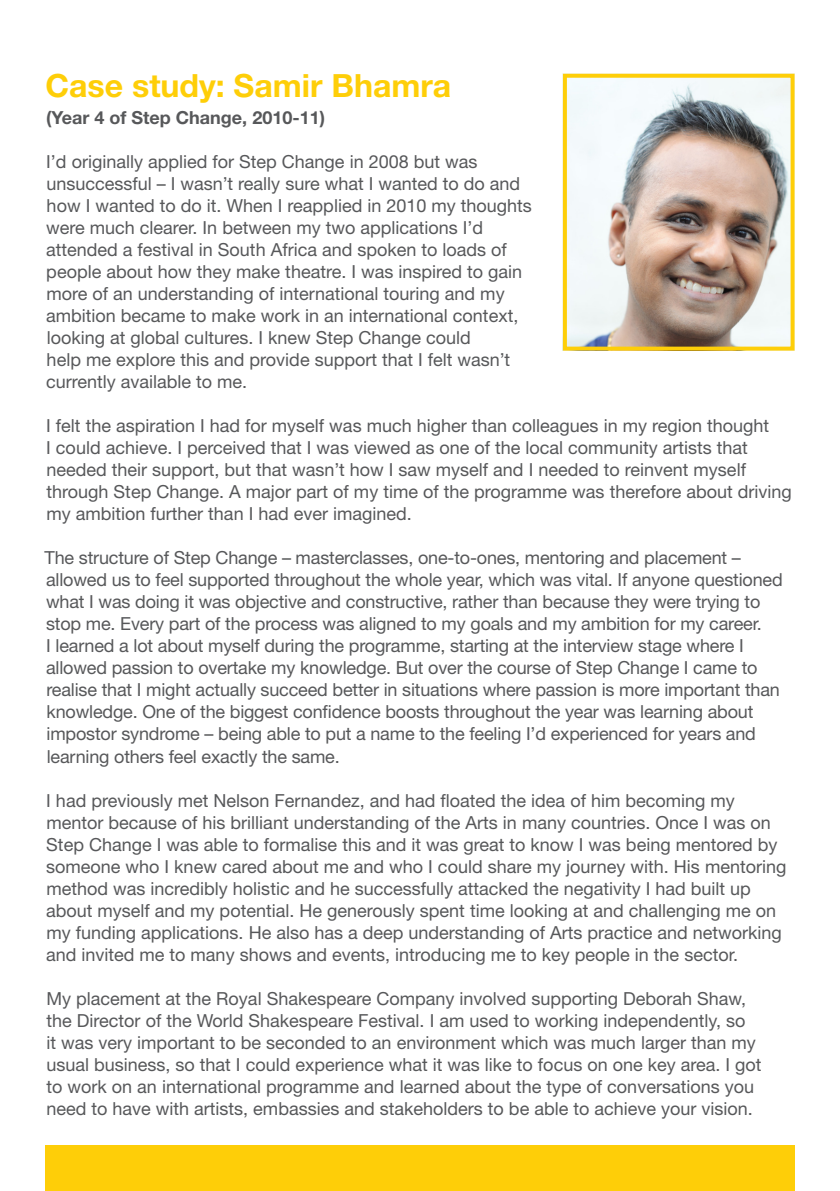
<style>
.page{position:relative;width:840px;height:1191px;background:#fff}
.page>*{position:absolute;margin:0;border:0;box-sizing:border-box;transform-origin:0 0}
.t1{font:700 32px "Helvetica Neue LT Std";color:#fece08}
.t2{font:18px/22px "Helvetica Neue LT Std";color:#57585a}
.t3{font:700 18px "Helvetica Neue LT Std";color:#57585a}
</style>
<div class="page">
<img style="left:567px;top:79px;width:222px;height:266px">
<div style="left:562px;top:74px;width:232px;height:276px;border:4px solid #fece08"></div>
<div style="left:45px;top:1145px;width:749px;height:46px;background:#fece08"></div>
<p class="t1" style="left:45px;top:65px;width:407px">Case study: Samir Bhamra</p>
<p class="t3" style="left:46px;top:107px;width:280px">(Year 4 of Step Change, 2010-11)</p>
<p class="t2" style="left:46px;top:151px;width:487px">I’d originally applied for Step Change in 2008 but was unsuccessful – I wasn’t really sure what I wanted to do and how I wanted to do it. When I reapplied in 2010 my thoughts were much clearer. In between my two applications I’d attended a festival in South Africa and spoken to loads of people about how they make theatre. I was inspired to gain more of an understanding of international touring and my ambition became to make work in an international context, looking at global cultures. I knew Step Change could<br>help me explore this and provide support that I felt wasn’t currently available to me.</p>
<p class="t2" style="left:46px;top:415px;width:746px">I felt the aspiration I had for myself was much higher than colleagues in my region thought<br>I could achieve. I perceived that I was viewed as one of the local community artists that needed their support, but that wasn’t how I saw myself and I needed to reinvent myself through Step Change. A major part of my time of the programme was therefore about driving my ambition further than I had ever imagined.</p>
<p class="t2" style="left:45px;top:547px;width:739px">The structure of Step Change – masterclasses, one-to-ones, mentoring and placement – allowed us to feel supported throughout the whole year, which was vital. If anyone questioned what I was doing it was objective and constructive, rather than because they were trying to stop me. Every part of the process was aligned to my goals and my ambition for my career.<br>I learned a lot about myself during the programme, starting at the interview stage where I allowed passion to overtake my knowledge. But over the course of Step Change I came to realise that I might actually succeed better in situations where passion is more important than knowledge. One of the biggest confidence boosts throughout the year was learning about impostor syndrome – being able to put a name to the feeling I’d experienced for years and learning others feel exactly the same.</p>
<p class="t2" style="left:46px;top:789px;width:741px">I had previously met Nelson Fernandez, and had floated the idea of him becoming my mentor because of his brilliant understanding of the Arts in many countries. Once I was on Step Change I was able to formalise this and it was great to know I was being mentored by someone who I knew cared about me and who I could share my journey with. His mentoring method was incredibly holistic and he successfully attacked the negativity I had built up about myself and my potential. He generously spent time looking at and challenging me on my funding applications. He also has a deep understanding of Arts practice and networking and invited me to many shows and events, introducing me to key people in the sector.</p>
<p class="t2" style="left:46px;top:987px;width:716px">My placement at the Royal Shakespeare Company involved supporting Deborah Shaw, the Director of the World Shakespeare Festival. I am used to working independently, so<br>it was very important to be seconded to an environment which was much larger than my usual business, so that I could experience what it was like to focus on one key area. I got to work on an international programme and learned about the type of conversations you need to have with artists, embassies and stakeholders to be able to achieve your vision.</p>
</div>
